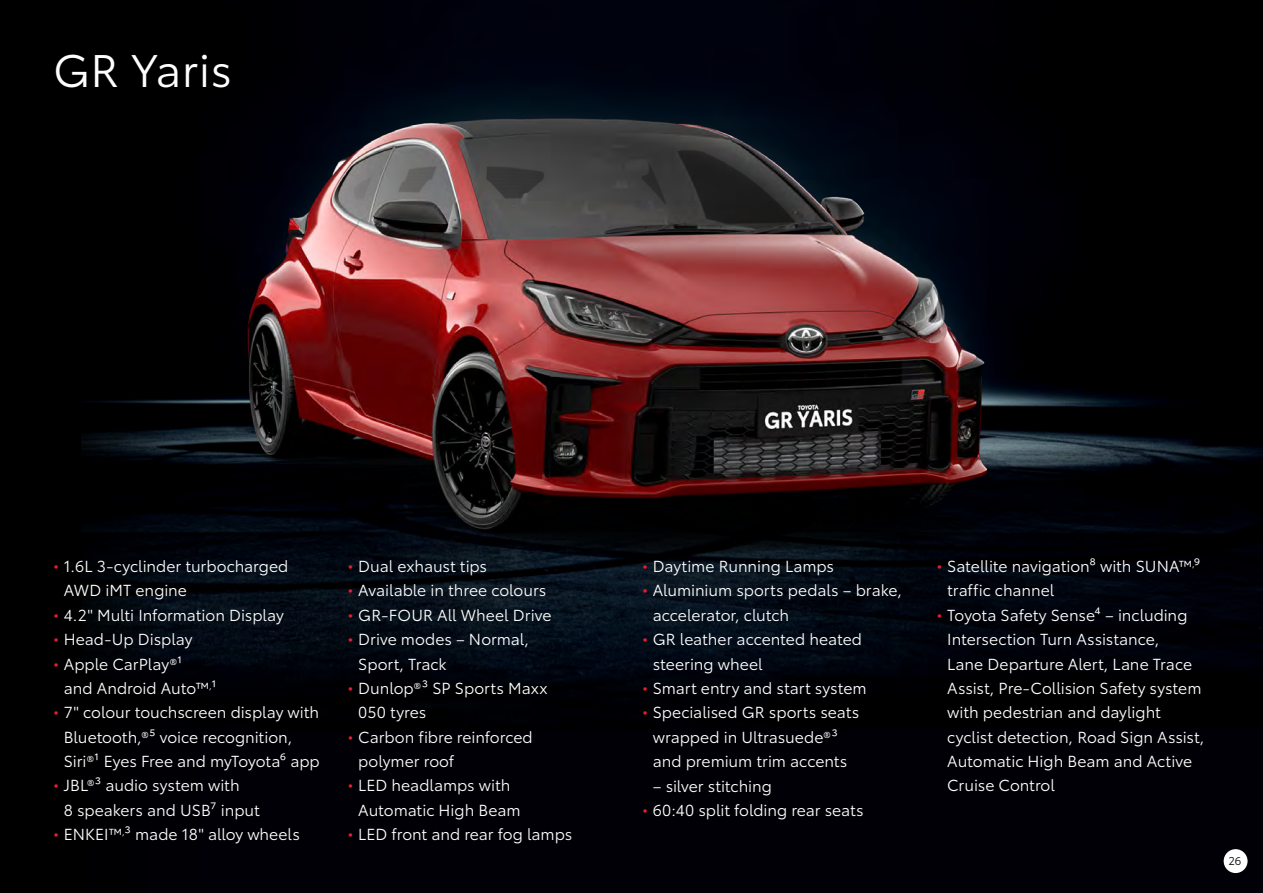
<style>
.page{position:relative;width:1263px;height:893px;background:#010006}
.page>*{position:absolute;margin:0;border:0;box-sizing:border-box;transform-origin:0 0}
.t1{font:45px "Toyota Type";letter-spacing:.01em;color:#fff}
.t2{font:15.75px/24.5px "Toyota Type";color:#fff}
.t3{font:11.25px "Toyota Type";color:#000}
.s1{color:#ed1c2f}
</style>
<div class="page">
<img style="left:198px;top:580px;width:1065px;height:102px">
<div style="left:1224px;top:849px;width:23px;height:24px;background:#fff;border-radius:50%"></div>
<img style="left:81px;top:69px;width:1182px;height:511px">
<h1 class="t1" style="left:53px;top:38px;width:181px">GR Yaris</h1>
<p class="t2" style="left:64px;top:553px;width:226px;text-indent:-11px"><span class="s1">•</span> 1.6L 3-cyclinder turbocharged<br>AWD iMT engine</p>
<p class="t2" style="left:53px;top:602px;width:232px"><span class="s1">•</span> 4.2" Multi Information Display</p>
<p class="t2" style="left:53px;top:626px;width:141px"><span class="s1">•</span> Head-Up Display</p>
<p class="t2" style="left:64px;top:650px;width:155px;text-indent:-11px"><span class="s1">•</span> Apple CarPlay®¹<br>and Android Auto™<sup>,</sup>¹</p>
<p class="t2" style="left:64px;top:699px;width:258px;text-indent:-11px"><span class="s1">•</span> 7" colour touchscreen display with<br>Bluetooth,®⁵ voice recognition,<br>Siri®¹ Eyes Free and myToyota⁶ app</p>
<p class="t2" style="left:64px;top:772px;width:198px;text-indent:-11px"><span class="s1">•</span> JBL®³ audio system with<br>8 speakers and USB⁷ input</p>
<p class="t2" style="left:53px;top:821px;width:248px"><span class="s1">•</span> ENKEI™<sup>,</sup>3 made 18" alloy wheels</p>
<p class="t2" style="left:348px;top:553px;width:141px"><span class="s1">•</span> Dual exhaust tips</p>
<p class="t2" style="left:348px;top:577px;width:200px"><span class="s1">•</span> Available in three colours</p>
<p class="t2" style="left:348px;top:602px;width:205px"><span class="s1">•</span> GR-FOUR All Wheel Drive</p>
<p class="t2" style="left:358px;top:626px;width:172px;text-indent:-11px"><span class="s1">•</span> Drive modes – Normal,<br>Sport, Track</p>
<p class="t2" style="left:358px;top:675px;width:191px;text-indent:-11px"><span class="s1">•</span> Dunlop®3 SP Sports Maxx<br>050 tyres</p>
<p class="t2" style="left:358px;top:724px;width:176px;text-indent:-11px"><span class="s1">•</span> Carbon fibre reinforced polymer roof</p>
<p class="t2" style="left:358px;top:772px;width:164px;text-indent:-11px"><span class="s1">•</span> LED headlamps with<br>Automatic High Beam</p>
<p class="t2" style="left:348px;top:821px;width:226px"><span class="s1">•</span> LED front and rear fog lamps</p>
<p class="t2" style="left:642px;top:553px;width:193px"><span class="s1">•</span> Daytime Running Lamps</p>
<p class="t2" style="left:653px;top:577px;width:251px;text-indent:-11px"><span class="s1">•</span> Aluminium sports pedals – brake, accelerator, clutch</p>
<p class="t2" style="left:653px;top:626px;width:211px;text-indent:-11px"><span class="s1">•</span> GR leather accented heated steering wheel</p>
<p class="t2" style="left:642px;top:675px;width:226px"><span class="s1">•</span> Smart entry and start system</p>
<p class="t2" style="left:653px;top:699px;width:208px;text-indent:-11px"><span class="s1">•</span> Specialised GR sports seats wrapped in Ultrasuede®³ and premium trim accents</p>
<p class="t2" style="left:653px;top:772px;width:121px">– silver stitching</p>
<p class="t2" style="left:642px;top:797px;width:223px"><span class="s1">•</span> 60:40 split folding rear seats</p>
<p class="t2" style="left:947px;top:553px;width:254px;text-indent:-11px"><span class="s1">•</span> Satellite navigation⁸ with SUNA™<sup>,</sup>⁹ traffic channel</p>
<p class="t2" style="left:947px;top:602px;width:259px;text-indent:-11px"><span class="s1">•</span> Toyota Safety Sense⁴ – including<br>Intersection Turn Assistance,<br>Lane Departure Alert, Lane Trace<br>Assist, Pre-Collision Safety system with pedestrian and daylight cyclist detection, Road Sign Assist,<br>Automatic High Beam and Active<br>Cruise Control</p>
<p class="t3" style="left:1228px;top:853px;width:15px">26</p>
</div>
